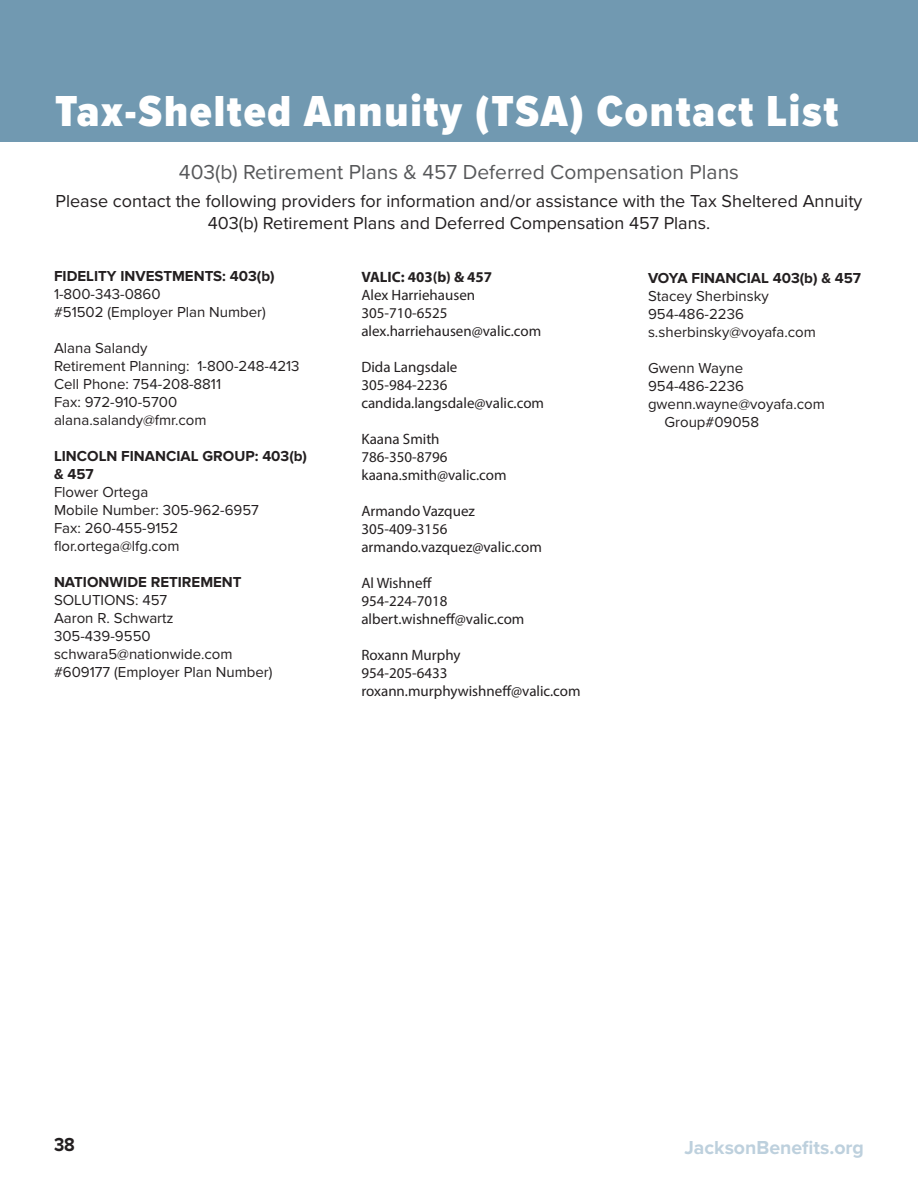
<style>
.page{position:relative;width:918px;height:1188px;background:#fff}
.page>*{position:absolute;margin:0;border:0;box-sizing:border-box;transform-origin:0 0}
._0_-_Page_Header_19{font:900 45px "Proxima Nova Cond";letter-spacing:.04em;color:#fff}
.Body_Text_REG_11{font:21px "Proxima Nova";color:#57585a}
.t1{font:700 19.5px "Proxima Nova";color:#bdd0dd}
.t2{font:700 19.5px "Proxima Nova";color:#231f20;scale:.9 1}
.Body_Text_REG_11-2{font:18px/21.6px "Proxima Nova";color:#231f20;text-align:center}
.Directory_TEXT_18{font:15px/18px "Proxima Nova";color:#231f20}
.Phone_Dir_TEXT_11{font:15px "Myriad Pro";color:#231f20}
.Body_INDENT_1_no_spa{font:15px/18px "Proxima Nova";color:#231f20}
.Directory_TEXT_18-2{font:700 15px/18px "Proxima Nova";color:#231f20}
.Body_INDENT_1_no_spa-2{font:700 15px "Proxima Nova";color:#231f20}
.Phone_Dir_TEXT_11-2{font:700 15px "Myriad Pro";color:#231f20}
.s1{font-weight:700}
</style>
<div class="page">
<div style="left:0;top:0;width:918px;height:142px;background:#7199b1"></div>
<p class="_0_-_Page_Header_19" style="left:55px;top:77px;width:785px">Tax-Shelted Annuity (TSA) Contact List</p>
<p class="Body_Text_REG_11" style="left:179px;top:160px;width:562px">403(b) Retirement Plans &amp; 457 Deferred Compensation Plans</p>
<p class="Body_Text_REG_11-2" style="left:56px;top:190px;width:808px">Please contact the following providers for information and/or assistance with the Tax Sheltered Annuity<br>403(b) Retirement Plans and Deferred Compensation 457 Plans.</p>
<p class="Directory_TEXT_18-2" style="left:54px;top:268px;width:222px">FIDELITY INVESTMENTS: 403(b)</p>
<p class="Directory_TEXT_18" style="left:54px;top:286px;width:108px">1-800-343-0860</p>
<p class="Directory_TEXT_18" style="left:54px;top:304px;width:213px">#51502 (Employer Plan Number)</p>
<p class="Directory_TEXT_18" style="left:54px;top:340px;width:95px">Alana Salandy</p>
<p class="Directory_TEXT_18" style="left:54px;top:358px;width:247px">Retirement Planning: 1-800-248-4213</p>
<p class="Directory_TEXT_18" style="left:54px;top:376px;width:169px">Cell Phone: 754-208-8811</p>
<p class="Directory_TEXT_18" style="left:54px;top:394px;width:125px">Fax: 972-910-5700</p>
<p class="Directory_TEXT_18" style="left:54px;top:412px;width:154px">alana.salandy@fmr.com</p>
<p class="Directory_TEXT_18-2" style="left:54px;top:448px;width:255px">LINCOLN FINANCIAL GROUP: 403(b) &amp; 457</p>
<p class="Directory_TEXT_18" style="left:54px;top:484px;width:96px">Flower Ortega</p>
<p class="Directory_TEXT_18" style="left:54px;top:502px;width:206px">Mobile Number: 305-962-6957</p>
<p class="Directory_TEXT_18" style="left:54px;top:520px;width:126px">Fax: 260-455-9152</p>
<p class="Directory_TEXT_18" style="left:54px;top:538px;width:127px">flor.ortega@lfg.com</p>
<p class="Directory_TEXT_18" style="left:54px;top:574px;width:189px"><span class="s1">NATIONWIDE RETIREMENT<br></span>SOLUTIONS: 457<br>Aaron R. Schwartz</p>
<p class="Directory_TEXT_18" style="left:54px;top:628px;width:98px">305-439-9550</p>
<p class="Directory_TEXT_18" style="left:54px;top:646px;width:180px">schwara5@nationwide.com</p>
<p class="Directory_TEXT_18" style="left:54px;top:664px;width:220px">#609177 (Employer Plan Number)</p>
<p class="Phone_Dir_TEXT_11-2" style="left:361px;top:267px;width:132px">VALIC: 403(b) &amp; 457</p>
<p class="Phone_Dir_TEXT_11" style="left:361px;top:286px;width:115px">Alex Harriehausen</p>
<p class="Phone_Dir_TEXT_11" style="left:361px;top:304px;width:88px">305-710-6525</p>
<p class="Phone_Dir_TEXT_11" style="left:361px;top:322px;width:181px">alex.harriehausen@valic.com</p>
<p class="Phone_Dir_TEXT_11" style="left:361px;top:358px;width:98px">Dida Langsdale</p>
<p class="Phone_Dir_TEXT_11" style="left:361px;top:376px;width:88px">305-984-2236</p>
<p class="Phone_Dir_TEXT_11" style="left:361px;top:394px;width:184px">candida.langsdale@valic.com</p>
<p class="Phone_Dir_TEXT_11" style="left:361px;top:430px;width:80px">Kaana Smith</p>
<p class="Phone_Dir_TEXT_11" style="left:361px;top:448px;width:88px">786-350-8796</p>
<p class="Phone_Dir_TEXT_11" style="left:361px;top:466px;width:147px">kaana.smith@valic.com</p>
<p class="Phone_Dir_TEXT_11" style="left:361px;top:502px;width:115px">Armando Vazquez</p>
<p class="Phone_Dir_TEXT_11" style="left:361px;top:520px;width:88px">305-409-3156</p>
<p class="Phone_Dir_TEXT_11" style="left:361px;top:538px;width:182px">armando.vazquez@valic.com</p>
<p class="Phone_Dir_TEXT_11" style="left:361px;top:574px;width:72px">Al Wishneff</p>
<p class="Phone_Dir_TEXT_11" style="left:361px;top:592px;width:88px">954-224-7018</p>
<p class="Phone_Dir_TEXT_11" style="left:361px;top:610px;width:165px">albert.wishneff@valic.com</p>
<p class="Phone_Dir_TEXT_11" style="left:361px;top:646px;width:101px">Roxann Murphy</p>
<p class="Phone_Dir_TEXT_11" style="left:361px;top:664px;width:88px">954-205-6433</p>
<p class="Phone_Dir_TEXT_11" style="left:361px;top:682px;width:221px">roxann.murphywishneff@valic.com</p>
<p class="Body_INDENT_1_no_spa-2" style="left:648px;top:270px;width:215px">VOYA FINANCIAL 403(b) &amp; 457</p>
<p class="Body_INDENT_1_no_spa" style="left:648px;top:288px;width:122px">Stacey Sherbinsky</p>
<p class="Body_INDENT_1_no_spa" style="left:648px;top:306px;width:97px">954-486-2236</p>
<p class="Body_INDENT_1_no_spa" style="left:648px;top:324px;width:169px">s.sherbinsky@voyafa.com</p>
<p class="Body_INDENT_1_no_spa" style="left:648px;top:360px;width:97px">Gwenn Wayne</p>
<p class="Body_INDENT_1_no_spa" style="left:648px;top:378px;width:97px">954-486-2236</p>
<p class="Body_INDENT_1_no_spa" style="left:664px;top:396px;width:162px;text-indent:-16px">gwenn.wayne@voyafa.com<br>Group#09058</p>
<h3 class="t2" style="left:54px;top:1134px;width:25px">38</h3>
<h3 class="t1" style="left:684px;top:1136px;width:181px">JacksonBenefits.org</h3>
</div>
